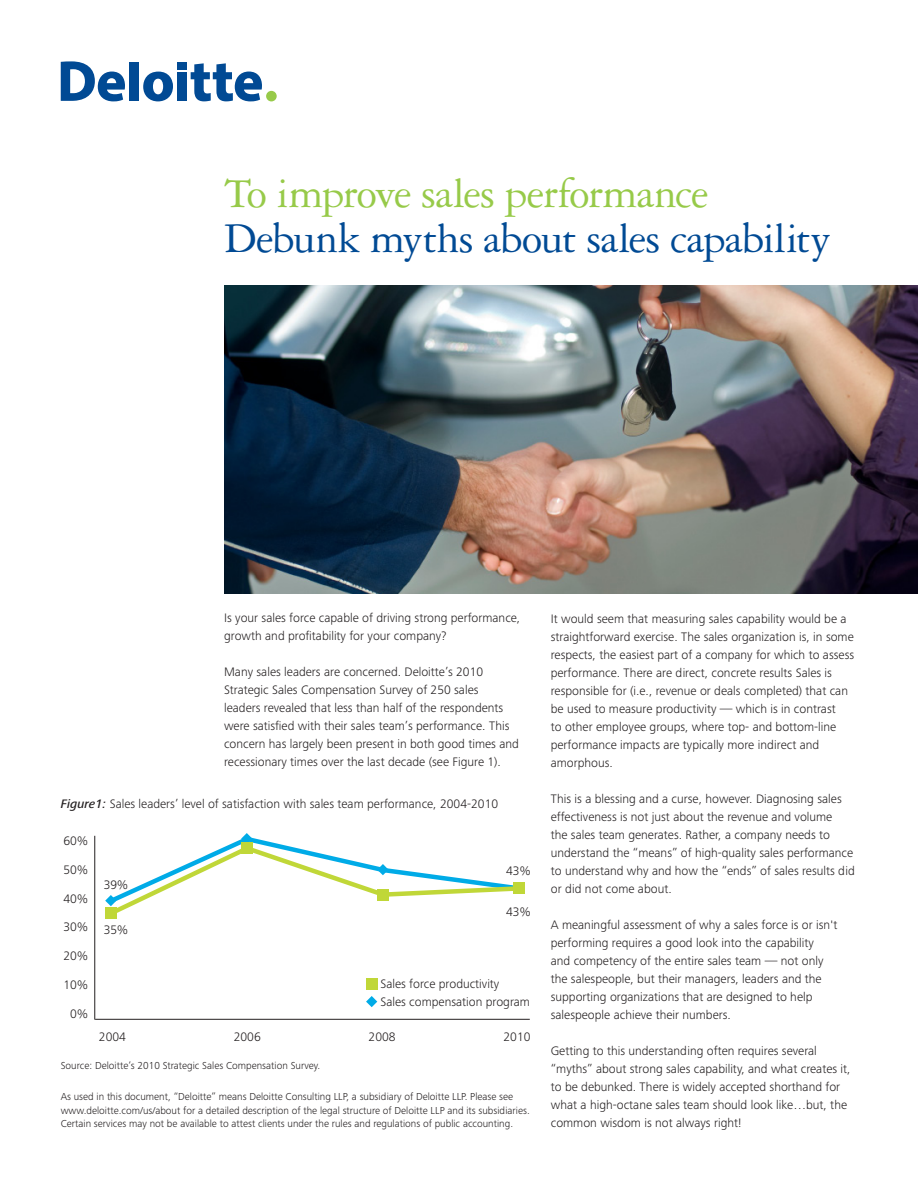
<style>
.page{position:relative;width:918px;height:1188px;background:#fff}
.page>*{position:absolute;margin:0;border:0;box-sizing:border-box;transform-origin:0 0}
.Head_styles_A_Page_h{font:45px "Garamond 3 LT Std";letter-spacing:-.02em;color:#014a94}
.Head_styles_A_Page_h-2{font:45px "Garamond 3 LT Std";letter-spacing:-.02em;color:#97ca49}
.Body_styles_Body_cop{font:300 12.75px/18px "Frutiger Next Pro";color:#231f20}
.Subhead_styles_D_Sub{font:300 12.75px "Frutiger Next Pro";color:#231f20}
.Caption_styles_Capti{font:300 10.5px/13.5px "Frutiger Next Pro";color:#231f20}
.s1{font-weight:500;font-style:italic}
</style>
<div class="page">
<div style="left:129px;top:62px;width:10px;height:39px;background:#014a94"></div>
<svg style="left:143px;top:72px;width:30px;height:29px"></svg>
<div style="left:177px;top:72px;width:10px;height:29px;background:#014a94"></div>
<div style="left:177px;top:62px;width:10px;height:7px;background:#014a94"></div>
<svg style="left:191px;top:63px;width:71px;height:38px"></svg>
<div style="left:266px;top:91px;width:11px;height:10px;background:#97ca49;border-radius:50%"></div>
<svg style="left:61px;top:61px;width:64px;height:40px"></svg>
<svg style="left:105px;top:833px;width:419px;height:86px"></svg>
<div style="left:105px;top:908px;width:11px;height:11px;background:#c0d738"></div>
<div style="left:241px;top:843px;width:11px;height:11px;background:#c0d738"></div>
<div style="left:377px;top:889px;width:12px;height:11px;background:#c0d738"></div>
<div style="left:513px;top:883px;width:11px;height:11px;background:#c0d738"></div>
<hr style="left:94px;top:836px;width:1px;height:184px;background:#231f20">
<hr style="left:95px;top:1019px;width:435px;height:1px;background:#231f20">
<img style="left:224px;top:286px;width:694px;height:308px">
<svg style="left:366px;top:996px;width:11px;height:11px"></svg>
<div style="left:366px;top:978px;width:11px;height:11px;background:#c0d738"></div>
<p class="Head_styles_A_Page_h-2" style="left:224px;top:169px;width:486px">To improve sales performance</p>
<p class="Head_styles_A_Page_h" style="left:224px;top:214px;width:608px">Debunk myths about sales capability</p>
<p class="Body_styles_Body_cop" style="left:224px;top:609px;width:298px">Is your sales force capable of driving strong performance, growth and profitability for your company?</p>
<p class="Body_styles_Body_cop" style="left:224px;top:663px;width:296px">Many sales leaders are concerned. Deloitte’s 2010<br>Strategic Sales Compensation Survey of 250 sales<br>leaders revealed that less than half of the respondents were satisfied with their sales team’s performance. This concern has largely been present in both good times and recessionary times over the last decade (see Figure 1).</p>
<p class="Subhead_styles_D_Sub" style="left:61px;top:796px;width:439px"><span class="s1">Figure1:</span> Sales leaders’ level of satisfaction with sales team performance, 2004-2010</p>
<p class="Body_styles_Body_cop" style="left:64px;top:832px;width:26px">60%</p>
<p class="Body_styles_Body_cop" style="left:64px;top:861px;width:26px">50%</p>
<p class="Body_styles_Body_cop" style="left:64px;top:889px;width:26px">40%</p>
<p class="Body_styles_Body_cop" style="left:64px;top:918px;width:26px">30%</p>
<p class="Body_styles_Body_cop" style="left:64px;top:947px;width:26px">20%</p>
<p class="Body_styles_Body_cop" style="left:64px;top:976px;width:26px">10%</p>
<p class="Body_styles_Body_cop" style="left:70px;top:1005px;width:19px">0%</p>
<p class="Body_styles_Body_cop" style="left:506px;top:862px;width:26px">43%</p>
<p class="Body_styles_Body_cop" style="left:104px;top:876px;width:26px">39%</p>
<p class="Body_styles_Body_cop" style="left:104px;top:921px;width:26px">35%</p>
<p class="Body_styles_Body_cop" style="left:506px;top:903px;width:26px">43%</p>
<p class="Body_styles_Body_cop" style="left:380px;top:975px;width:121px">Sales force productivity</p>
<p class="Body_styles_Body_cop" style="left:380px;top:993px;width:151px">Sales compensation program</p>
<p class="Body_styles_Body_cop" style="left:99px;top:1028px;width:29px">2004</p>
<p class="Body_styles_Body_cop" style="left:234px;top:1028px;width:29px">2006</p>
<p class="Body_styles_Body_cop" style="left:369px;top:1028px;width:29px">2008</p>
<p class="Body_styles_Body_cop" style="left:504px;top:1028px;width:29px">2010</p>
<p class="Caption_styles_Capti" style="left:61px;top:1059px;width:261px">Source: Deloitte’s 2010 Strategic Sales Compensation Survey.</p>
<p class="Caption_styles_Capti" style="left:61px;top:1090px;width:471px">As used in this document, “Deloitte” means Deloitte Consulting LLP, a subsidiary of Deloitte LLP. Please see www.deloitte.com/us/about for a detailed description of the legal structure of Deloitte LLP and its subsidiaries.<br>Certain services may not be available to attest clients under the rules and regulations of public accounting.</p>
<p class="Body_styles_Body_cop" style="left:551px;top:609px;width:305px">It would seem that measuring sales capability would be a straightforward exercise. The sales organization is, in some respects, the easiest part of a company for which to assess performance. There are direct, concrete results Sales is responsible for (i.e., revenue or deals completed) that can be used to measure productivity — which is in contrast<br>to other employee groups, where top- and bottom-line performance impacts are typically more indirect and amorphous.</p>
<p class="Body_styles_Body_cop" style="left:551px;top:789px;width:306px">This is a blessing and a curse, however. Diagnosing sales effectiveness is not just about the revenue and volume<br>the sales team generates. Rather, a company needs to understand the “means” of high-quality sales performance to understand why and how the “ends” of sales results did or did not come about.</p>
<p class="Body_styles_Body_cop" style="left:551px;top:915px;width:288px">A meaningful assessment of why a sales force is or isn't performing requires a good look into the capability<br>and competency of the entire sales team — not only the salespeople, but their managers, leaders and the supporting organizations that are designed to help salespeople achieve their numbers.</p>
<p class="Body_styles_Body_cop" style="left:551px;top:1041px;width:301px">Getting to this understanding often requires several “myths” about strong sales capability, and what creates it, to be debunked. There is widely accepted shorthand for what a high-octane sales team should look like…but, the common wisdom is not always right!</p>
</div>
